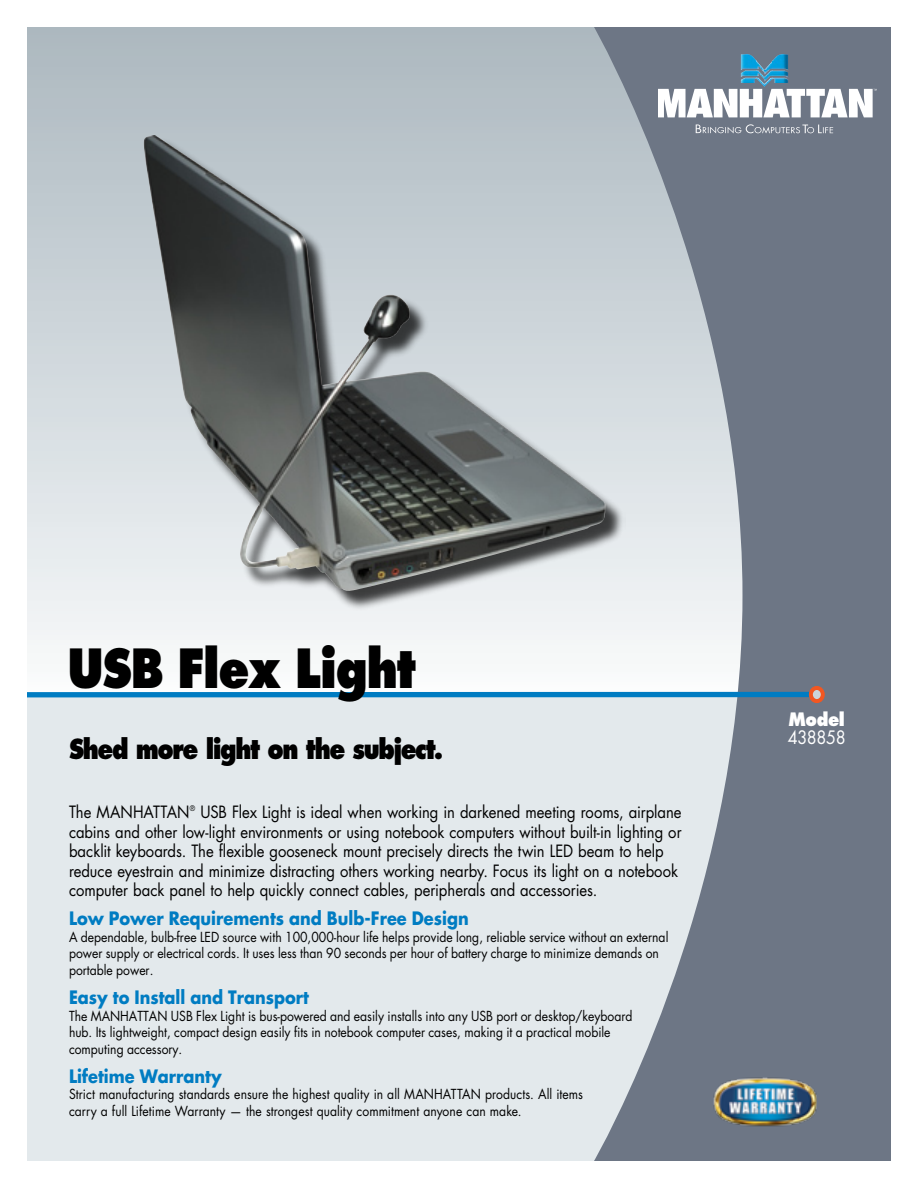
<style>
.page{position:relative;width:918px;height:1188px;background:#fff}
.page>*{position:absolute;margin:0;border:0;box-sizing:border-box;transform-origin:0 0}
.t1{font:800 52.5px "Futura Std";letter-spacing:-.03em;color:#000;scale:.85 1}
.t2{font:800 27px "Futura Std";letter-spacing:-.065em;color:#000;scale:.85 1}
.t3{font:700 18px "Futura Std";color:#007cc2;scale:.9 1}
.t4{font:18px "Futura Std";letter-spacing:-.025em;color:#fff;scale:.9 1}
.t5{font:800 18px "Futura Std";color:#fff;scale:.9 1}
.t6{font:16.5px/19.5px "Futura Std";letter-spacing:-.005em;color:#000;scale:.9 1}
.t7{font:13.5px/16.5px "Futura Std";color:#000;scale:.9 1}
.t8{font:7.5px "Futura Std";color:#000;scale:.9 1}
</style>
<div class="page">
<div style="left:27px;top:27px;width:733px;height:671px;background:linear-gradient(to bottom,#abb8bf,#f9fbfc)"></div>
<div style="left:27px;top:694px;width:729px;height:467px;background:#e3e9ec"></div>
<svg style="left:594px;top:27px;width:297px;height:1134px;fill:#6d7685"></svg>
<div style="left:27px;top:692px;width:785px;height:5px;background:#007cc2"></div>
<div style="left:811px;top:688px;width:12px;height:13px;background:#ccd5db;border-radius:50%"></div>
<div style="left:809px;top:686px;width:16px;height:17px;border:4px solid #f15722;border-radius:50%"></div>
<img style="left:714px;top:1077px;width:103px;height:50px">
<svg style="left:659px;top:89px;width:218px;height:28px"></svg>
<img style="left:741px;top:77px;width:47px;height:10px">
<svg style="left:696px;top:124px;width:137px;height:9px"></svg>
<div style="left:145px;top:136px;width:481px;height:475px;background:#000;opacity:.75"></div>
<img style="left:143px;top:134px;width:463px;height:458px">
<h1 class="t1" style="left:68px;top:635px;width:411px">USB Flex Light</h1>
<h2 class="t2" style="left:69px;top:732px;width:442px">Shed more light on the subject.</h2>
<p class="t6" style="left:69px;top:802px;width:135px">The MANHATTAN</p>
<p class="t8" style="left:190px;top:803px;width:7px">®</p>
<p class="t6" style="left:69px;top:802px;width:682px;text-indent:131px">USB Flex Light is ideal when working in darkened meeting rooms, airplane cabins and other low-light environments or using notebook computers without built-in lighting or backlit keyboards. The flexible gooseneck mount precisely directs the twin LED beam to help reduce eyestrain and minimize distracting others working nearby. Focus its light on a notebook computer back panel to help quickly connect cables, peripherals and accessories.</p>
<h3 class="t3" style="left:69px;top:907px;width:446px">Low Power Requirements and Bulb-Free Design</h3>
<p class="t7" style="left:69px;top:929px;width:668px">A dependable, bulb-free LED source with 100,000-hour life helps provide long, reliable service without an external power supply or electrical cords. It uses less than 90 seconds per hour of battery charge to minimize demands on portable power.</p>
<h3 class="t3" style="left:69px;top:985px;width:268px">Easy to Install and Transport</h3>
<p class="t7" style="left:69px;top:1007px;width:628px">The MANHATTAN USB Flex Light is bus-powered and easily installs into any USB port or desktop/keyboard hub. Its lightweight, compact design easily fits in notebook computer cases, making it a practical mobile computing accessory.</p>
<h3 class="t3" style="left:69px;top:1064px;width:171px">Lifetime Warranty</h3>
<p class="t7" style="left:69px;top:1086px;width:573px">Strict manufacturing standards ensure the highest quality in all MANHATTAN products. All items carry a full Lifetime Warranty — the strongest quality commitment anyone can make.</p>
<h3 class="t5" style="left:788px;top:708px;width:64px">Model</h3>
<h3 class="t4" style="left:788px;top:726px;width:66px">438858</h3>
</div>
